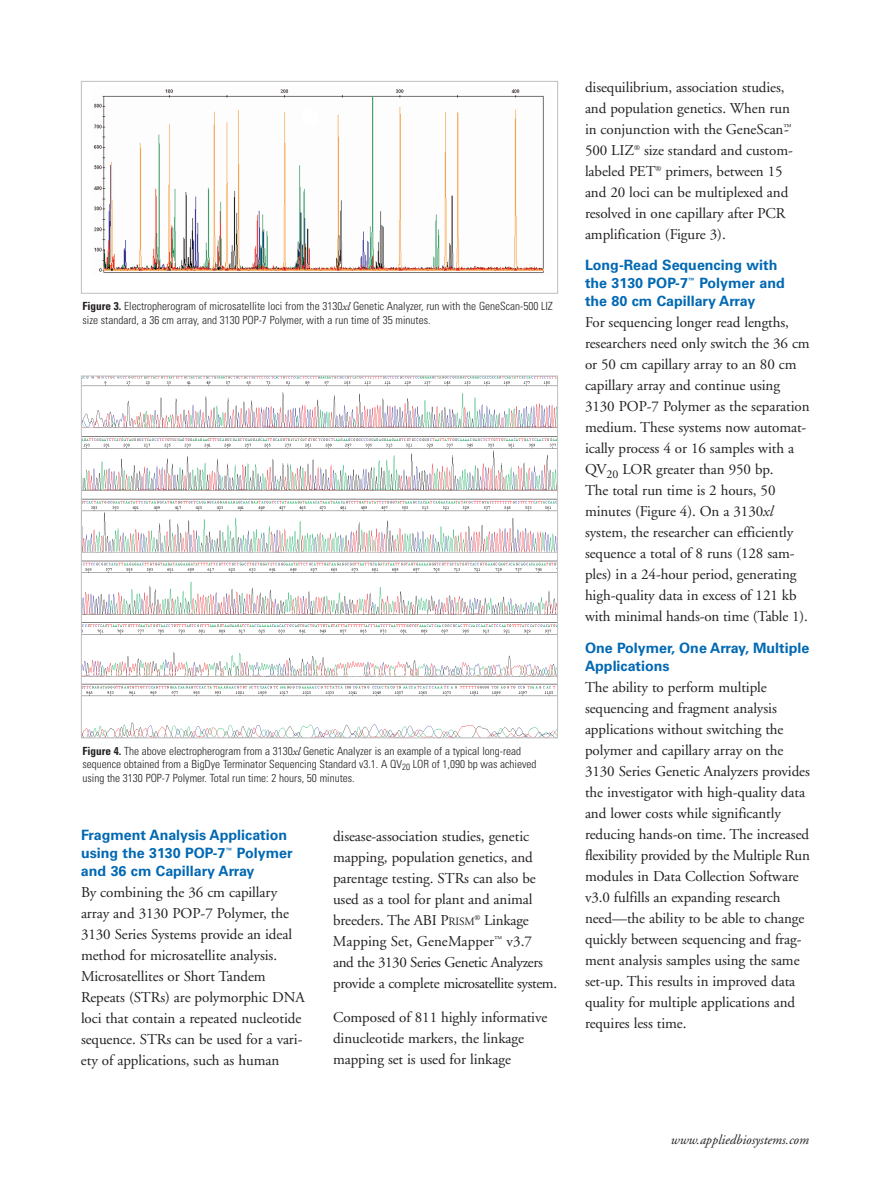
<style>
.page{position:relative;width:891px;height:1188px;background:#fff}
.page>*{position:absolute;margin:0;border:0;box-sizing:border-box;transform-origin:0 0}
.t1{font:15px/21px "Adobe Garamond";letter-spacing:-.005em;color:#231f20}
.t2{font:700 14.25px/18px "Univers";color:#0168b3}
.t3{font:italic 13.5px "Adobe Garamond";color:#231f20}
.t4{font:300 condensed 11.25px/13.5px "Univers";color:#231f20}
.s1{font-weight:700}
.s2{font-family:"Adobe Garamond";font-weight:400;font-style:italic;font-stretch:normal}
.s3{font-size:11.25px}
.s4{font-style:italic}
</style>
<div class="page">
<img style="left:94px;top:89px;width:450px;height:184px">
<div style="left:81px;top:81px;width:477px;height:213px;border:1px solid #bebfc2"></div>
<img style="left:83px;top:378px;width:473px;height:358px">
<p class="t4" style="left:82px;top:300px;width:472px"><span class="s1">Figure 3.</span> Electropherogram of microsatellite loci from the 3130<span class="s2">xl</span> Genetic Analyzer, run with the GeneScan-500 LIZ size standard, a 36 cm array, and 3130 POP-7 Polymer, with a run time of 35 minutes.</p>
<p class="t4" style="left:82px;top:745px;width:455px"><span class="s1">Figure 4.</span> The above electropherogram from a 3130<span class="s2">xl</span> Genetic Analyzer is an example of a typical long-read sequence obtained from a BigDye Terminator Sequencing Standard v3.1. A QV<sub>20</sub> LOR of 1,090 bp was achieved using the 3130 POP-7 Polymer. Total run time: 2 hours, 50 minutes.</p>
<p class="t2" style="left:81px;top:827px;width:213px">Fragment Analysis Application using the 3130 POP-7<sup>™</sup> Polymer and 36 cm Capillary Array</p>
<p class="t1" style="left:81px;top:883px;width:225px">By combining the 36 cm capillary array and 3130 POP-7 Polymer, the 3130 Series Systems provide an ideal method for microsatellite analysis.<br>Microsatellites or Short Tandem Repeats (STRs) are polymorphic DNA loci that contain a repeated nucleotide sequence. STRs can be used for a vari&shy;ety of applications, such as human</p>
<p class="t1" style="left:333px;top:827px;width:226px">disease-association studies, genetic mapping, population genetics, and parentage testing. STRs can also be used as a tool for plant and animal breeders. The ABI P<span class="s3">RISM</span><sup>®</sup> Linkage Mapping Set, GeneMapper<sup>™</sup> v3.7<br>and the 3130 Series Genetic Analyzers provide a complete microsatellite system.</p>
<p class="t1" style="left:333px;top:1008px;width:216px">Composed of 811 highly informative dinucleotide markers, the linkage mapping set is used for linkage</p>
<p class="t1" style="left:585px;top:78px;width:209px">disequilibrium, association studies, and population genetics. When run in conjunction with the GeneScan<sup>™</sup>- 500 LIZ<sup>®</sup> size standard and custom&shy;labeled PET<sup>®</sup> primers, between 15 and 20 loci can be multiplexed and resolved in one capillary after PCR amplification (Figure 3).</p>
<p class="t2" style="left:585px;top:258px;width:201px">Long-Read Sequencing with the 3130 POP-7<sup>™</sup> Polymer and the 80 cm Capillary Array</p>
<p class="t1" style="left:585px;top:313px;width:226px">For sequencing longer read lengths, researchers need only switch the 36 cm or 50 cm capillary array to an 80 cm capillary array and continue using 3130 POP-7 Polymer as the separation medium. These systems now automat&shy;ically process 4 or 16 samples with a QV<sub>20</sub> LOR greater than 950 bp.<br>The total run time is 2 hours, 50 minutes (Figure 4). On a 3130<span class="s4">xl </span>system, the researcher can efficiently sequence a total of 8 runs (128 sam&shy;ples) in a 24-hour period, generating high-quality data in excess of 121 kb with minimal hands-on time (Table 1).</p>
<p class="t2" style="left:585px;top:640px;width:226px">One Polymer, One Array, Multiple<br>Applications</p>
<p class="t1" style="left:585px;top:678px;width:226px">The ability to perform multiple sequencing and fragment analysis applications without switching the polymer and capillary array on the 3130 Series Genetic Analyzers provides the investigator with high-quality data and lower costs while significantly reducing hands-on time. The increased flexibility provided by the Multiple Run modules in Data Collection Software v3.0 fulfills an expanding research need—the ability to be able to change quickly between sequencing and frag&shy;ment analysis samples using the same set-up. This results in improved data quality for multiple applications and requires less time.</p>
<p class="t3" style="left:671px;top:1134px;width:140px">www.appliedbiosystems.com</p>
</div>
